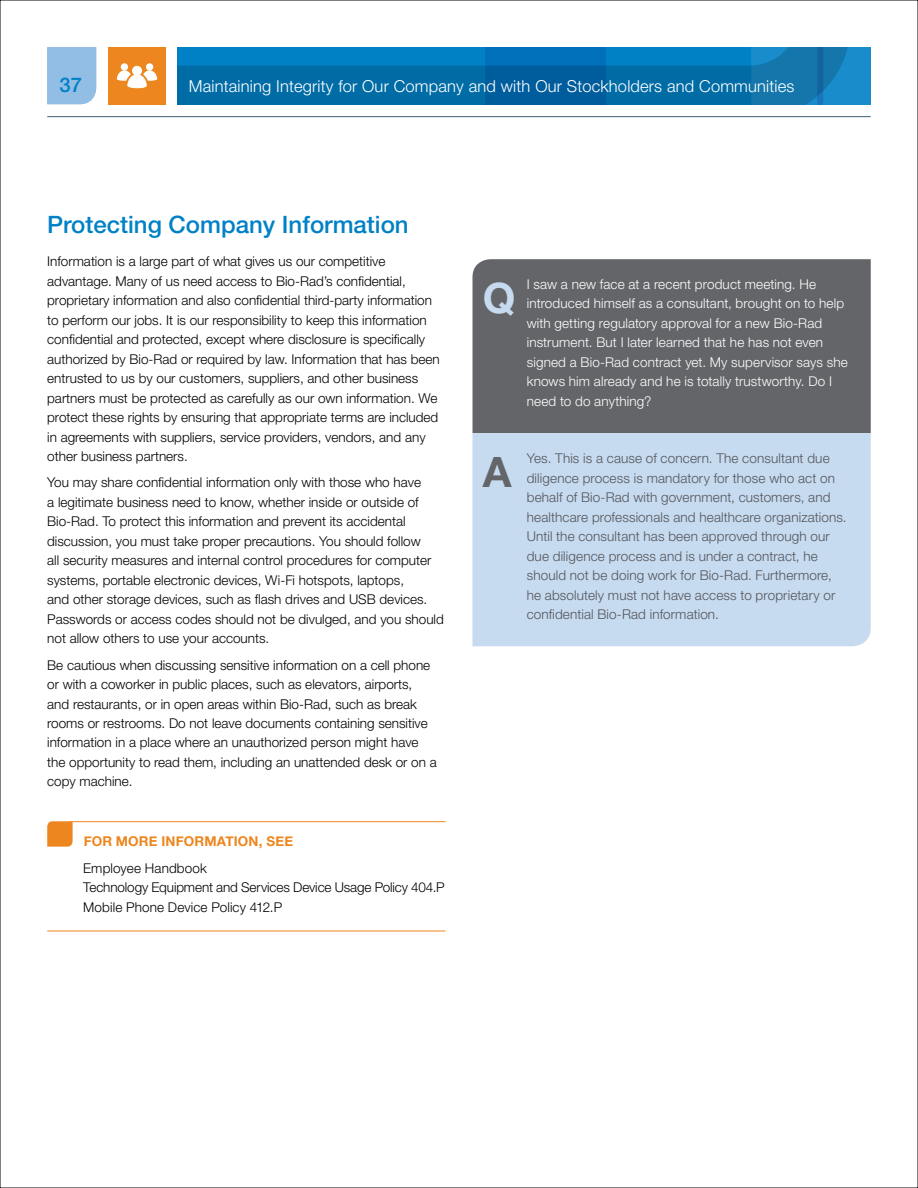
<style>
.page{position:relative;width:918px;height:1188px;background:#fff}
.page>*{position:absolute;margin:0;border:0;box-sizing:border-box;transform-origin:0 0}
.t1{font:700 42px "Helvetica Neue LT Std";color:#c6daf0}
.t2{font:700 42px "Helvetica Neue LT Std";color:#646569}
.t3{font:500 24px "Helvetica Neue LT Std";color:#0081c6}
.t4{font:500 20.25px "Helvetica Neue LT Std";color:#0081c6}
.t5{font:300 16.5px "Helvetica Neue LT Std";letter-spacing:.01em;color:#fff}
.t6{font:300 13.5px/19.5px "Helvetica Neue LT Std";color:#000}
.t7{font:300 13.5px/19.5px "Helvetica Neue LT Std";letter-spacing:.01em;color:#55565a}
.t8{font:300 13.5px/19.5px "Helvetica Neue LT Std";letter-spacing:.01em;color:#fff}
.t9{font:700 13.5px "Helvetica Neue";letter-spacing:.015em;color:#ed861e}
</style>
<div class="page">
<svg style="left:178px;top:47px;width:693px;height:57px;background:#0371af"></svg>
<div style="left:35px;top:105px;width:850px;height:13px;background:#0081c6;opacity:.25"></div>
<div style="left:47px;top:47px;width:49px;height:57px;background:#92bde4"></div>
<svg style="left:47px;top:821px;width:26px;height:26px"></svg>
<hr style="left:71px;top:821px;width:375px;height:1px;background:#ed861e">
<hr style="left:47px;top:931px;width:399px;height:1px;background:#ed861e">
<div style="left:472px;top:259px;width:399px;height:174px;background:#646569"></div>
<div style="left:472px;top:433px;width:399px;height:213px;background:#c6daf0"></div>
<div style="left:108px;top:47px;width:58px;height:57px;background:#ed861e"></div>
<svg style="left:117px;top:63px;width:40px;height:25px"></svg>
<h3 class="t4" style="left:60px;top:72px;width:24px">3753</h3>
<p class="t5" style="left:189px;top:76px;width:607px">Maintaining Integrity for Our Company and with Our Stockholders and Communities</p>
<h2 class="t3" style="left:47px;top:210px;width:363px">Protecting Company Information</h2>
<p class="t6" style="left:47px;top:251px;width:394px">Information is a large part of what gives us our competitive advantage. Many of us need access to Bio-Rad’s confidential, proprietary information and also confidential third-party information to perform our jobs. It is our responsibility to keep this information confidential and protected, except where disclosure is specifically authorized by Bio-Rad or required by law. Information that has been entrusted to us by our customers, suppliers, and other business partners must be protected as carefully as our own information. We protect these rights by ensuring that appropriate terms are included in agreements with suppliers, service providers, vendors, and any other business partners.</p>
<p class="t6" style="left:47px;top:472px;width:398px">You may share confidential information only with those who have<br>a legitimate business need to know, whether inside or outside of Bio-Rad. To protect this information and prevent its accidental discussion, you must take proper precautions. You should follow<br>all security measures and internal control procedures for computer systems, portable electronic devices, Wi-Fi hotspots, laptops,<br>and other storage devices, such as flash drives and USB devices.<br>Passwords or access codes should not be divulged, and you should not allow others to use your accounts.</p>
<p class="t6" style="left:47px;top:655px;width:391px">Be cautious when discussing sensitive information on a cell phone or with a coworker in public places, such as elevators, airports, and restaurants, or in open areas within Bio-Rad, such as break rooms or restrooms. Do not leave documents containing sensitive information in a place where an unauthorized person might have the opportunity to read them, including an unattended desk or on a copy machine.</p>
<p class="t9" style="left:84px;top:831px;width:211px">FOR MORE INFORMATION, SEE</p>
<p class="t6" style="left:83px;top:858px;width:363px">Employee Handbook<br>Technology Equipment and Services Device Usage Policy 404.P<br>Mobile Phone Device Policy 412.P</p>
<h1 class="t1" style="left:483px;top:272px;width:34px">Q</h1>
<p class="t8" style="left:527px;top:274px;width:323px">I saw a new face at a recent product meeting. He introduced himself as a consultant, brought on to help with getting regulatory approval for a new Bio-Rad instrument. But I later learned that he has not even signed a Bio-Rad contract yet. My supervisor says she knows him already and he is totally trustworthy. Do I need to do anything?</p>
<p class="t8" style="left:526px;top:276px;width:155px">When should I speak out?</p>
<h1 class="t2" style="left:483px;top:446px;width:30px">A</h1>
<p class="t7" style="left:527px;top:448px;width:321px">Yes. This is a cause of concern. The consultant due diligence process is mandatory for those who act on behalf of Bio-Rad with government, customers, and healthcare professionals and healthcare organizations.<br>Until the consultant has been approved through our due diligence process and is under a contract, he should not be doing work for Bio-Rad. Furthermore, he absolutely must not have access to proprietary or confidential Bio-Rad information.</p>
</div>
